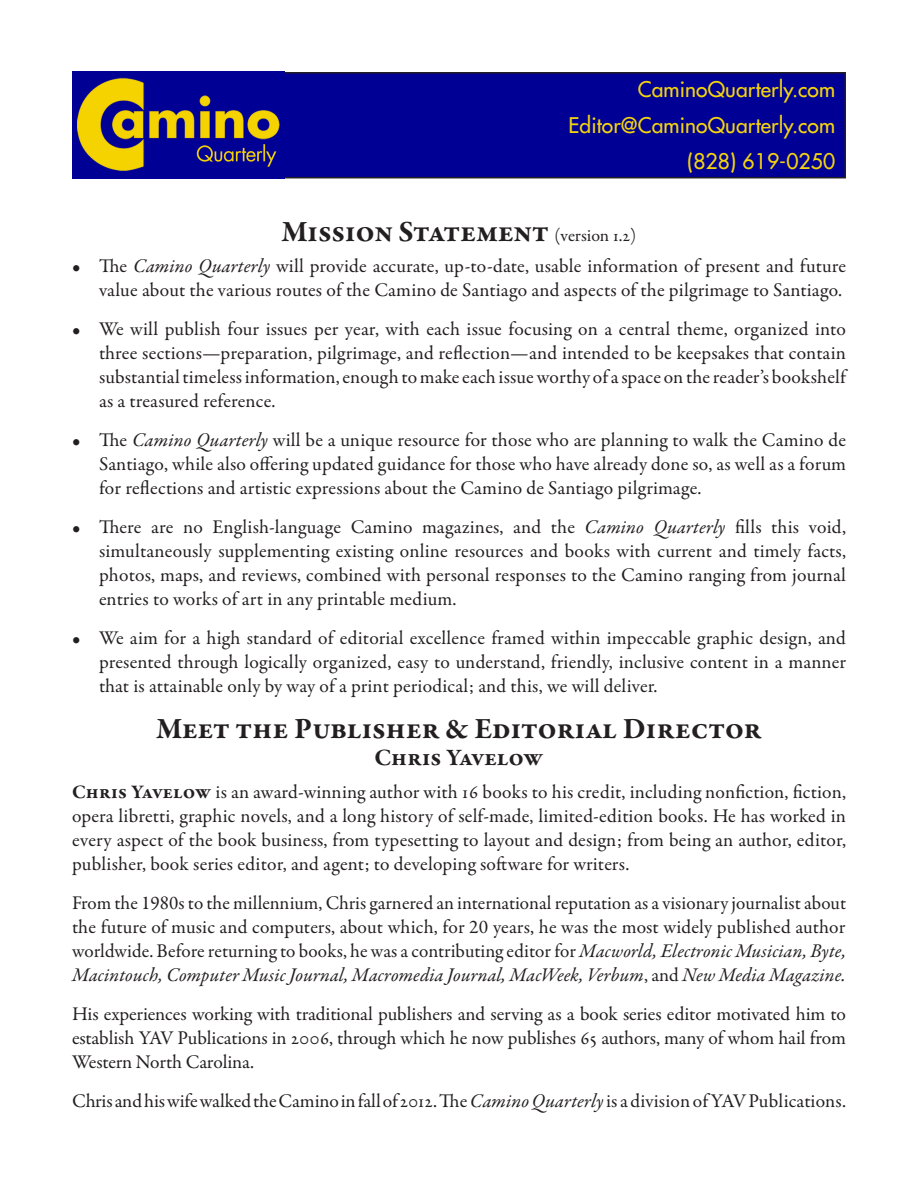
<style>
.page{position:relative;width:918px;height:1188px;background:#fff}
.page>*{position:absolute;margin:0;border:0;box-sizing:border-box;transform-origin:0 0}
.t1{font:700 30px "Garamond Premr Pro";letter-spacing:-.005em;color:#231f20}
.t2{font:700 24px "Garamond Premr Pro";letter-spacing:-.005em;color:#231f20}
.t3{font:500 21px "Futura Std";letter-spacing:.005em;color:#f4d40d}
.Body_Tight{font:19.5px/24px "Garamond Premr Pro";letter-spacing:.005em;color:#231f20;text-align:justify}
.Body{font:19.5px/24px "Garamond Premr Pro";color:#231f20;text-align:justify}
.s1{font-weight:400;font-size:18px}
.s2{font-style:italic}
.s3{font-weight:700}
</style>
<div class="page">
<div style="left:73px;top:73px;width:772px;height:105px;background:#000094"></div>
<div style="left:72px;top:72px;width:774px;height:106px;border:2px solid #231f20"></div>
<img style="left:72px;top:72px;width:213px;height:106px">
<p class="t3" style="left:638px;top:76px;width:199px">CaminoQuarterly.com</p>
<p class="t3" style="left:569px;top:112px;width:268px">Editor@CaminoQuarterly.com</p>
<p class="t3" style="left:687px;top:148px;width:150px">(828) 619-0250</p>
<p class="t1" style="left:282px;top:214px;width:356px">Mission Statement <span class="s1">(version 1.2)</span></p>
<p class="Body_Tight" style="left:72px;top:254px;width:776px;text-align:right">• The <span class="s2">Camino Quarterly</span> will provide accurate, up-to-date, usable information of present and future value about the various routes of the Camino de Santiago and aspects of the pilgrimage to Santiago.</p>
<p class="Body_Tight" style="left:99px;top:317px;width:749px;text-indent:-27px">• We will publish four issues per year, with each issue focusing on a central theme, organized into three sections—preparation, pilgrimage, and reflection—and intended to be keepsakes that contain substantial timeless information, enough to make each issue worthy of a space on the reader’s bookshelf as a treasured reference.</p>
<p class="Body_Tight" style="left:99px;top:428px;width:749px;text-indent:-27px">• The <span class="s2">Camino Quarterly</span> will be a unique resource for those who are planning to walk the Camino de Santiago, while also offering updated guidance for those who have already done so, as well as a forum for reflections and artistic expressions about the Camino de Santiago pilgrimage.</p>
<p class="Body_Tight" style="left:99px;top:515px;width:749px;text-indent:-27px">• There are no English-language Camino magazines, and the <span class="s2">Camino Quarterly</span> fills this void, simultaneously supplementing existing online resources and books with current and timely facts, photos, maps, and reviews, combined with personal responses to the Camino ranging from journal entries to works of art in any printable medium.</p>
<p class="Body_Tight" style="left:99px;top:626px;width:749px;text-indent:-27px">• We aim for a high standard of editorial excellence framed within impeccable graphic design, and presented through logically organized, easy to understand, friendly, inclusive content in a manner that is attainable only by way of a print periodical; and this, we will deliver.</p>
<p class="t1" style="left:156px;top:710px;width:607px">Meet the Publisher &amp; Editorial Director</p>
<p class="t2" style="left:374px;top:743px;width:171px">Chris Yavelow</p>
<p class="Body" style="left:72px;top:781px;width:776px"><span class="s3">Chris Yavelow</span> is an award-winning author with 16 books to his credit, including nonfiction, fiction, opera libretti, graphic novels, and a long history of self-made, limited-edition books. He has worked in every aspect of the book business, from typesetting to layout and design; from being an author, editor, publisher, book series editor, and agent; to developing software for writers.</p>
<p class="Body_Tight" style="left:72px;top:892px;width:776px">From the 1980s to the millennium, Chris garnered an international reputation as a visionary journalist about the future of music and computers, about which, for 20 years, he was the most widely published author worldwide. Before returning to books, he was a contributing editor for <span class="s2">Macworld, Electronic Musician, Byte, Macintouch, Computer Music Journal, Macromedia Journal, MacWeek, Verbum</span>, and <span class="s2">New Media Magazine.</span></p>
<p class="Body" style="left:72px;top:1003px;width:776px">His experiences working with traditional publishers and serving as a book series editor motivated him to establish YAV Publications in 2006, through which he now publishes 65 authors, many of whom hail from Western North Carolina.</p>
<p class="Body" style="left:72px;top:1090px;width:776px">Chris and his wife walked the Camino in fall of 2012. The <span class="s2">Camino Quarterly</span> is a division of YAV Publications.</p>
</div>
